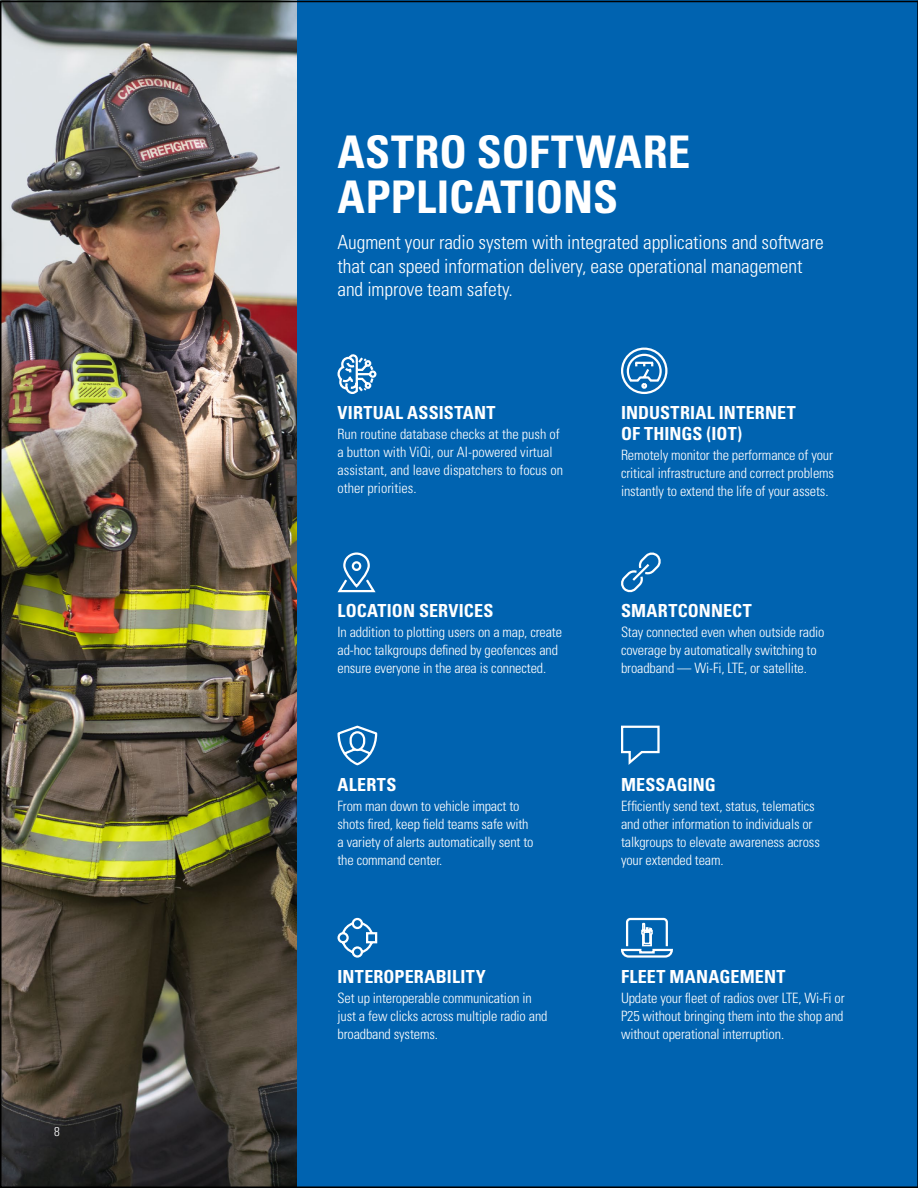
<style>
.page{position:relative;width:918px;height:1188px;background:#fff}
.page>*{position:absolute;margin:0;border:0;box-sizing:border-box;transform-origin:0 0}
.t1{font:700 condensed 45px/45px "Univers LT Std";letter-spacing:.005em;color:#fff}
.t2{font:300 condensed 19.5px/23.2px "Univers LT Std";letter-spacing:-.005em;color:#fff}
.t3{font:700 condensed 18px/21px "Univers LT Std";letter-spacing:.01em;color:#fff}
.t4{font:300 condensed 14.25px/18px "Univers LT Std";letter-spacing:-.01em;color:#fff}
.t5{font:300 condensed 12.75px "Univers LT Std";color:#fff}
</style>
<div class="page">
<img style="left:0;top:1px;width:917px;height:1187px">
<hr style="left:917px;top:1px;width:1px;height:1187px;background:#000">
<p class="t5" style="left:54px;top:1124px;width:7px">8</p>
<h1 class="t1" style="left:338px;top:129px;width:354px">ASTRO SOFTWARE<br>APPLICATIONS</h1>
<h2 class="t2" style="left:338px;top:231px;width:488px">Augment your radio system with integrated applications and software that can speed information delivery, ease operational management and improve team safety.</h2>
<p class="t3" style="left:338px;top:402px;width:160px">VIRTUAL ASSISTANT</p>
<p class="t4" style="left:338px;top:425px;width:227px">Run routine database checks at the push of a button with ViQi, our AI-powered virtual assistant, and leave dispatchers to focus on other priorities.</p>
<p class="t3" style="left:338px;top:600px;width:157px">LOCATION SERVICES</p>
<p class="t4" style="left:338px;top:623px;width:226px">In addition to plotting users on a map, create ad-hoc talkgroups defined by geofences and ensure everyone in the area is connected.</p>
<p class="t3" style="left:338px;top:774px;width:60px">ALERTS</p>
<p class="t4" style="left:338px;top:797px;width:198px">From man down to vehicle impact to shots fired, keep field teams safe with a variety of alerts automatically sent to the command center.</p>
<p class="t3" style="left:338px;top:966px;width:150px">INTEROPERABILITY</p>
<p class="t4" style="left:338px;top:989px;width:212px">Set up interoperable communication in just a few clicks across multiple radio and broadband systems.</p>
<p class="t3" style="left:621px;top:402px;width:176px">INDUSTRIAL INTERNET<br>OF THINGS (IOT)</p>
<p class="t4" style="left:621px;top:446px;width:215px;text-align:justify">Remotely monitor the performance of your critical infrastructure and correct problems instantly to extend the life of your assets.</p>
<p class="t3" style="left:621px;top:600px;width:132px">SMARTCONNECT</p>
<p class="t4" style="left:621px;top:623px;width:205px">Stay connected even when outside radio coverage by automatically switching to broadband — Wi-Fi, LTE, or satellite.</p>
<p class="t3" style="left:621px;top:774px;width:96px">MESSAGING</p>
<p class="t4" style="left:621px;top:797px;width:200px">Efficiently send text, status, telematics and other information to individuals or talkgroups to elevate awareness across your extended team.</p>
<p class="t3" style="left:621px;top:966px;width:166px">FLEET MANAGEMENT</p>
<p class="t4" style="left:621px;top:989px;width:225px;text-align:justify">Update your fleet of radios over LTE, Wi-Fi or P25 without bringing them into the shop and without operational interruption.</p>
</div>
